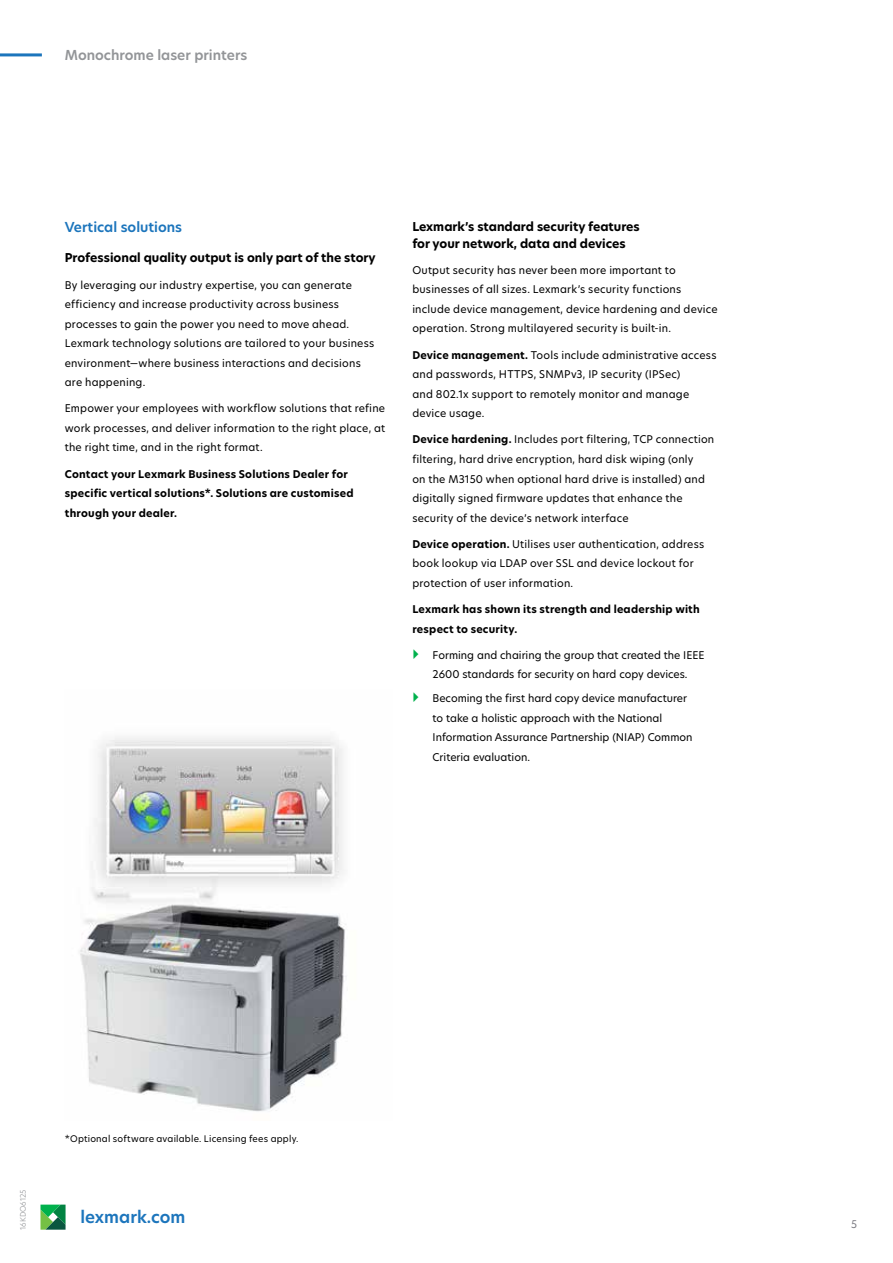
<style>
.page{position:relative;width:893px;height:1263px;background:#fff}
.page>*{position:absolute;margin:0;border:0;box-sizing:border-box;transform-origin:0 0}
.t1{font:600 16.5px "TP Hero";color:#1c75bc}
.t2{font:600 13.5px "TP Hero";color:#939598}
.t3{font:600 13.5px "TP Hero";color:#1c75bc}
.t4{font:700 12px/16.5px "TP Hero";color:#000}
.t5{font:10.5px/19.5px "TP Hero";letter-spacing:.02em;color:#000}
.t6{font:10.5px/19.5px "TP Hero";color:#000}
.t7{font:700 10.5px/19.5px "TP Hero";letter-spacing:.02em;color:#000}
.t8{font:10.5px "TP Hero";color:#7e7e85}
.t9{font:9px "TP Hero";letter-spacing:.025em;color:#000}
.t10{font:300 7.5px "TP Hero";color:#939598}
.s1{font-weight:700}
</style>
<div class="page">
<svg style="left:40px;top:1204px;width:26px;height:26px"></svg>
<hr style="left:0;top:53px;width:42px;height:3px;background:#1c75bc">
<img style="left:80px;top:737px;width:266px;height:375px">
<p class="t2" style="left:65px;top:46px;width:184px">Monochrome laser printers</p>
<p class="t3" style="left:65px;top:218px;width:119px">Vertical solutions</p>
<p class="t4" style="left:65px;top:250px;width:312px">Professional quality output is only part of the story</p>
<p class="t5" style="left:65px;top:275px;width:311px">By leveraging our industry expertise, you can generate efficiency and increase productivity across business processes to gain the power you need to move ahead.<br>Lexmark technology solutions are tailored to your business environment—where business interactions and decisions are happening.</p>
<p class="t5" style="left:65px;top:399px;width:322px;text-align:justify">Empower your employees with workflow solutions that refine work processes, and deliver information to the right place, at the right time, and in the right format.</p>
<p class="t7" style="left:65px;top:464px;width:290px">Contact your Lexmark Business Solutions Dealer for specific vertical solutions*. Solutions are customised through your dealer.</p>
<p class="t4" style="left:412px;top:219px;width:229px">Lexmark’s standard security features for your network, data and devices</p>
<p class="t5" style="left:412px;top:260px;width:307px">Output security has never been more important to businesses of all sizes. Lexmark’s security functions include device management, device hardening and device operation. Strong multilayered security is built-in.</p>
<p class="t5" style="left:412px;top:345px;width:306px"><span class="s1">Device management.</span> Tools include administrative access and passwords, HTTPS, SNMPv3, IP security (IPSec)<br>and 802.1x support to remotely monitor and manage device usage.</p>
<p class="t5" style="left:412px;top:430px;width:303px"><span class="s1">Device hardening.</span> Includes port filtering, TCP connection filtering, hard drive encryption, hard disk wiping (only<br>on the M3150 when optional hard drive is installed) and digitally signed firmware updates that enhance the security of the device’s network interface</p>
<p class="t5" style="left:412px;top:534px;width:293px"><span class="s1">Device operation.</span> Utilises user authentication, address book lookup via LDAP over SSL and device lockout for protection of user information.</p>
<p class="t7" style="left:412px;top:599px;width:289px">Lexmark has shown its strength and leadership with respect to security.</p>
<p class="t6" style="left:433px;top:645px;width:274px">Forming and chairing the group that created the IEEE<br>2600 standards for security on hard copy devices.</p>
<p class="t6" style="left:433px;top:688px;width:261px">Becoming the first hard copy device manufacturer to take a holistic approach with the National Information Assurance Partnership (NIAP) Common Criteria evaluation.</p>
<p class="t10" style="left:18px;top:1230px;width:42px;rotate:-90deg">16KDO6125</p>
<p class="t9" style="left:65px;top:1132px;width:235px">*Optional software available. Licensing fees apply.</p>
<h1 class="t1" style="left:80px;top:1206px;width:106px">lexmark.com</h1>
<p class="t8" style="left:851px;top:1217px;width:7px">5</p>
</div>
